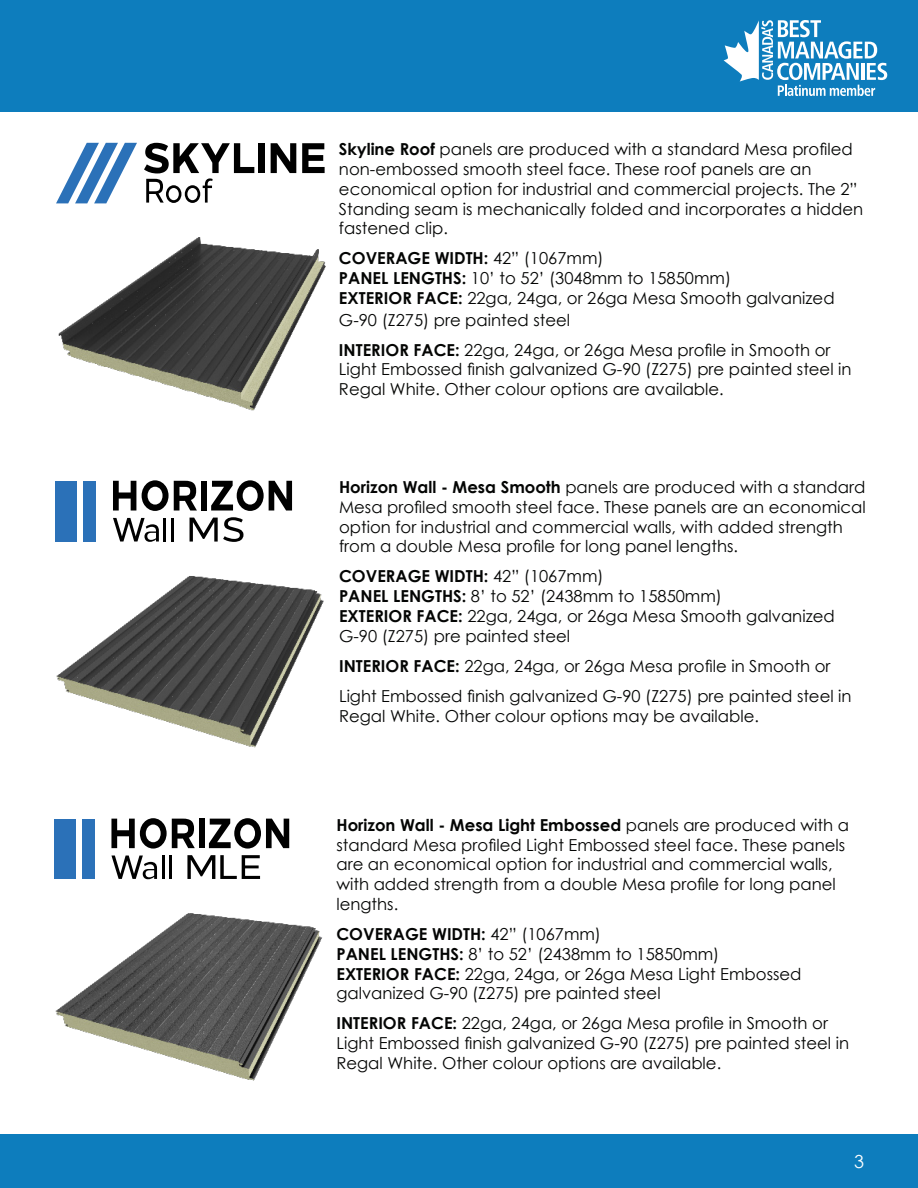
<style>
.page{position:relative;width:918px;height:1188px;background:#fff}
.page>*{position:absolute;margin:0;border:0;box-sizing:border-box;transform-origin:0 0}
.t1{font:18px "Century Gothic";color:#fff}
.t2{font:16.5px/19.8px "Century Gothic";color:#040504}
.t3{font:16.5px/19.8px "Century Gothic";color:#040503}
.t4{font:700 16.5px "Century Gothic";color:#040504}
.s1{font-weight:700}
.s2{font-weight:400}
</style>
<div class="page">
<div style="left:0;top:1134px;width:918px;height:54px;background:#0d7dbd"></div>
<div style="left:0;top:0;width:918px;height:112px;background:#0d7dbd"></div>
<svg style="left:724px;top:20px;width:163px;height:76px"></svg>
<svg style="left:56px;top:143px;width:81px;height:60px"></svg>
<div style="left:258px;top:143px;width:7px;height:30px;background:#000"></div>
<svg style="left:271px;top:143px;width:25px;height:30px"></svg>
<svg style="left:302px;top:143px;width:23px;height:30px"></svg>
<svg style="left:144px;top:143px;width:110px;height:60px"></svg>
<img style="left:58px;top:237px;width:268px;height:174px">
<div style="left:54px;top:819px;width:22px;height:60px;background:#2b71b8"></div>
<div style="left:82px;top:819px;width:12px;height:60px;background:#2b71b8"></div>
<svg style="left:111px;top:856px;width:46px;height:23px"></svg>
<hr style="left:162px;top:856px;width:3px;height:23px;background:#000">
<hr style="left:169px;top:856px;width:3px;height:23px;background:#000">
<svg style="left:111px;top:818px;width:84px;height:31px"></svg>
<div style="left:199px;top:819px;width:5px;height:29px;background:#000"></div>
<svg style="left:209px;top:818px;width:80px;height:31px"></svg>
<svg style="left:187px;top:855px;width:73px;height:24px"></svg>
<img style="left:55px;top:913px;width:267px;height:168px">
<div style="left:56px;top:481px;width:21px;height:61px;background:#2b71b8"></div>
<div style="left:84px;top:481px;width:12px;height:61px;background:#2b71b8"></div>
<svg style="left:113px;top:518px;width:46px;height:24px"></svg>
<hr style="left:164px;top:518px;width:2px;height:24px;background:#000">
<hr style="left:171px;top:518px;width:3px;height:24px;background:#000">
<svg style="left:113px;top:481px;width:23px;height:30px"></svg>
<svg style="left:142px;top:481px;width:55px;height:30px"></svg>
<div style="left:201px;top:481px;width:6px;height:30px;background:#000"></div>
<svg style="left:211px;top:481px;width:81px;height:30px"></svg>
<svg style="left:190px;top:517px;width:53px;height:25px"></svg>
<img style="left:56px;top:576px;width:268px;height:172px">
<p class="t2" style="left:339px;top:139px;width:526px"><span class="s1">Skyline Roof</span> panels are produced with a standard Mesa profiled non-embossed smooth steel face. These roof panels are an economical option for industrial and commercial projects. The 2” Standing seam is mechanically folded and incorporates a hidden fastened clip.</p>
<p class="t4" style="left:339px;top:246px;width:266px">COVERAGE WIDTH: <span class="s2">42” (1067mm)</span></p>
<p class="t2" style="left:339px;top:268px;width:394px"><span class="s1">PANEL LENGTHS:</span> 10’ to 52’ (3048mm to 15850mm)</p>
<p class="t2" style="left:339px;top:287px;width:497px;line-height:21.6px"><span class="s1">EXTERIOR FACE:</span> 22ga, 24ga, or 26ga Mesa Smooth galvanized<br>G-90 (Z275) pre painted steel</p>
<p class="t3" style="left:339px;top:339px;width:514px"><span class="s1">INTERIOR FACE:</span> 22ga, 24ga, or 26ga Mesa profile in Smooth or<br>Light Embossed finish galvanized G-90 (Z275) pre painted steel in<br>Regal White. Other colour options are available.</p>
<p class="t2" style="left:339px;top:477px;width:528px"><span class="s1">Horizon Wall - Mesa Smooth</span> panels are produced with a standard Mesa profiled smooth steel face. These panels are an economical option for industrial and commercial walls, with added strength from a double Mesa profile for long panel lengths.</p>
<p class="t4" style="left:339px;top:564px;width:266px">COVERAGE WIDTH: <span class="s2">42” (1067mm)</span></p>
<p class="t2" style="left:339px;top:586px;width:384px"><span class="s1">PANEL LENGTHS:</span> 8’ to 52’ (2438mm to 15850mm)</p>
<p class="t2" style="left:339px;top:606px;width:497px"><span class="s1">EXTERIOR FACE:</span> 22ga, 24ga, or 26ga Mesa Smooth galvanized<br>G-90 (Z275) pre painted steel</p>
<p class="t2" style="left:339px;top:651px;width:514px;line-height:30px"><span class="s1">INTERIOR FACE:</span> 22ga, 24ga, or 26ga Mesa profile in Smooth or<br>Light Embossed finish galvanized G-90 (Z275) pre painted steel in</p>
<p class="t2" style="left:339px;top:705px;width:421px">Regal White. Other colour options may be available.</p>
<p class="t2" style="left:336px;top:815px;width:514px"><span class="s1">Horizon Wall - Mesa Light Embossed</span> panels are produced with a standard Mesa profiled Light Embossed steel face. These panels are an economical option for industrial and commercial walls, with added strength from a double Mesa profile for long panel lengths.</p>
<p class="t4" style="left:336px;top:921px;width:266px">COVERAGE WIDTH: <span class="s2">42” (1067mm)</span></p>
<p class="t2" style="left:336px;top:944px;width:384px"><span class="s1">PANEL LENGTHS:</span> 8’ to 52’ (2438mm to 15850mm)</p>
<p class="t2" style="left:336px;top:963px;width:467px"><span class="s1">EXTERIOR FACE:</span> 22ga, 24ga, or 26ga Mesa Light Embossed galvanized G-90 (Z275) pre painted steel</p>
<p class="t2" style="left:336px;top:1013px;width:514px"><span class="s1">INTERIOR FACE:</span> 22ga, 24ga, or 26ga Mesa profile in Smooth or<br>Light Embossed finish galvanized G-90 (Z275) pre painted steel in<br>Regal White. Other colour options are available.</p>
<p class="t1" style="left:854px;top:1149px;width:11px">3</p>
</div>
